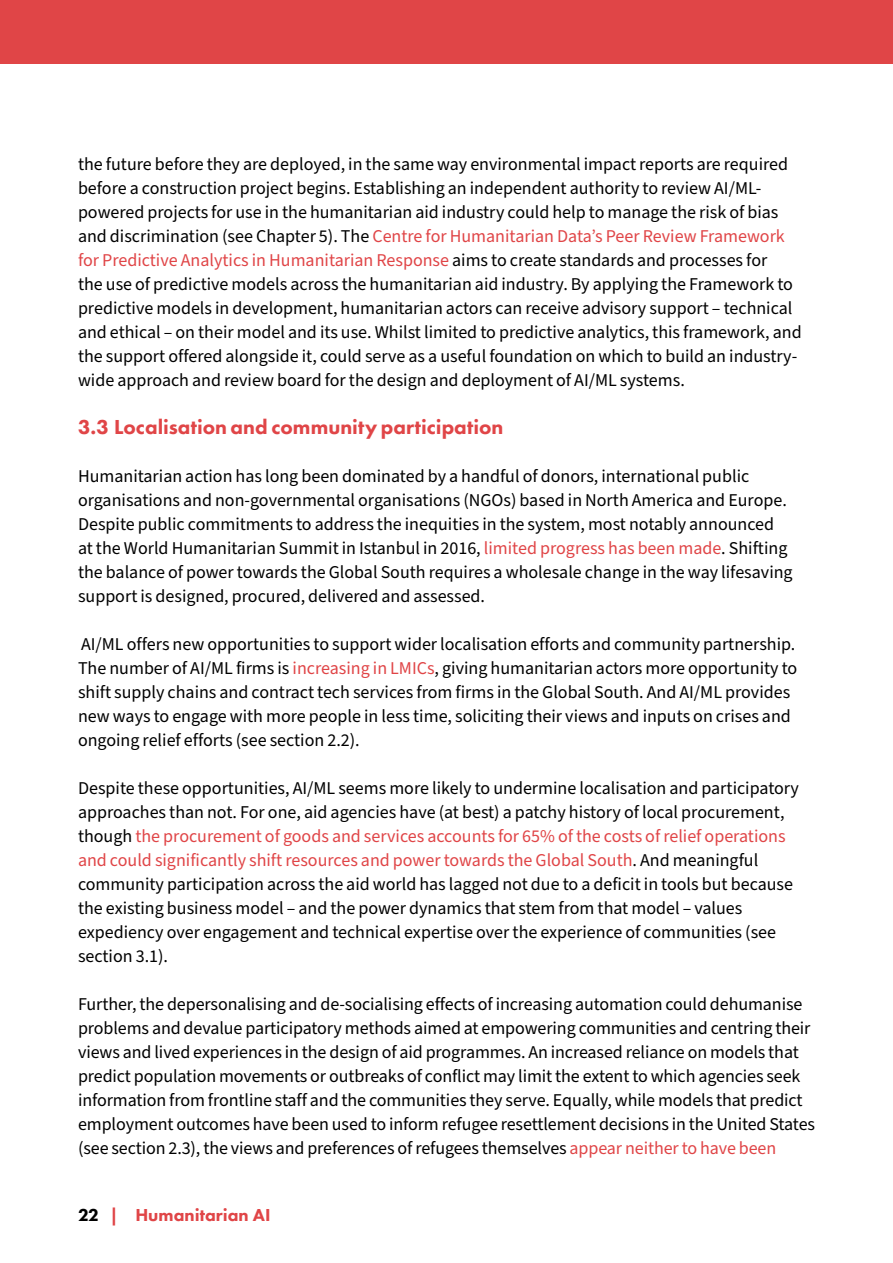
<style>
.page{position:relative;width:893px;height:1263px;background:#fff}
.page>*{position:absolute;margin:0;border:0;box-sizing:border-box;transform-origin:0 0}
.Heading_1{font:800 21px "Futura PT";color:#e04547}
.Body_text{font:18px/24px "Source Sans Pro";color:#000}
.t1{font:800 18px "Futura PT";color:#e04547}
.s1{color:#e04547}
.s2{color:#000}
</style>
<div class="page">
<div style="left:0;top:0;width:893px;height:64px;background:#e04547"></div>
<p class="Body_text" style="left:78px;top:152px;width:725px">the future before they are deployed, in the same way environmental impact reports are required before a construction project begins. Establishing an independent authority to review AI/ML&shy;powered projects for use in the humanitarian aid industry could help to manage the risk of bias and discrimination (see Chapter 5). The <span class="s1">Centre for Humanitarian Data’s Peer Review Framework for Predictive Analytics in Humanitarian Response</span> aims to create standards and processes for<br>the use of predictive models across the humanitarian aid industry. By applying the Framework to predictive models in development, humanitarian actors can receive advisory support – technical and ethical – on their model and its use. Whilst limited to predictive analytics, this framework, and the support offered alongside it, could serve as a useful foundation on which to build an industry&shy;wide approach and review board for the design and deployment of AI/ML systems.</p>
<h2 class="Heading_1" style="left:78px;top:413px;width:427px">3.3 Localisation and community participation</h2>
<p class="Body_text" style="left:78px;top:464px;width:716px">Humanitarian action has long been dominated by a handful of donors, international public organisations and non-governmental organisations (NGOs) based in North America and Europe.<br>Despite public commitments to address the inequities in the system, most notably announced at the World Humanitarian Summit in Istanbul in 2016, <span class="s1">limited progress has been made</span>. Shifting the balance of power towards the Global South requires a wholesale change in the way lifesaving support is designed, procured, delivered and assessed.</p>
<p class="Body_text" style="left:78px;top:632px;width:721px">AI/ML offers new opportunities to support wider localisation efforts and community partnership.<br>The number of AI/ML firms is <span class="s1">increasing in LMICs</span>, giving humanitarian actors more opportunity to shift supply chains and contract tech services from firms in the Global South. And AI/ML provides new ways to engage with more people in less time, soliciting their views and inputs on crises and ongoing relief efforts (see section 2.2).</p>
<p class="Body_text" style="left:78px;top:776px;width:723px">Despite these opportunities, AI/ML seems more likely to undermine localisation and participatory approaches than not. For one, aid agencies have (at best) a patchy history of local procurement, though <span class="s1">the procurement of goods and services accounts for 65% of the costs of relief operations and could significantly shift resources and power towards the Global South</span>. And meaningful community participation across the aid world has lagged not due to a deficit in tools but because the existing business model – and the power dynamics that stem from that model – values expediency over engagement and technical expertise over the experience of communities (see section 3.1).</p>
<p class="Body_text" style="left:78px;top:992px;width:738px">Further, the depersonalising and de-socialising effects of increasing automation could dehumanise problems and devalue participatory methods aimed at empowering communities and centring their views and lived experiences in the design of aid programmes. An increased reliance on models that predict population movements or outbreaks of conflict may limit the extent to which agencies seek information from frontline staff and the communities they serve. Equally, while models that predict employment outcomes have been used to inform refugee resettlement decisions in the United States (see section 2.3), the views and preferences of refugees themselves <span class="s1">appear neither to have been</span></p>
<p class="t1" style="left:78px;top:1204px;width:194px"><span class="s2">22</span> | Humanitarian AI</p>
</div>
